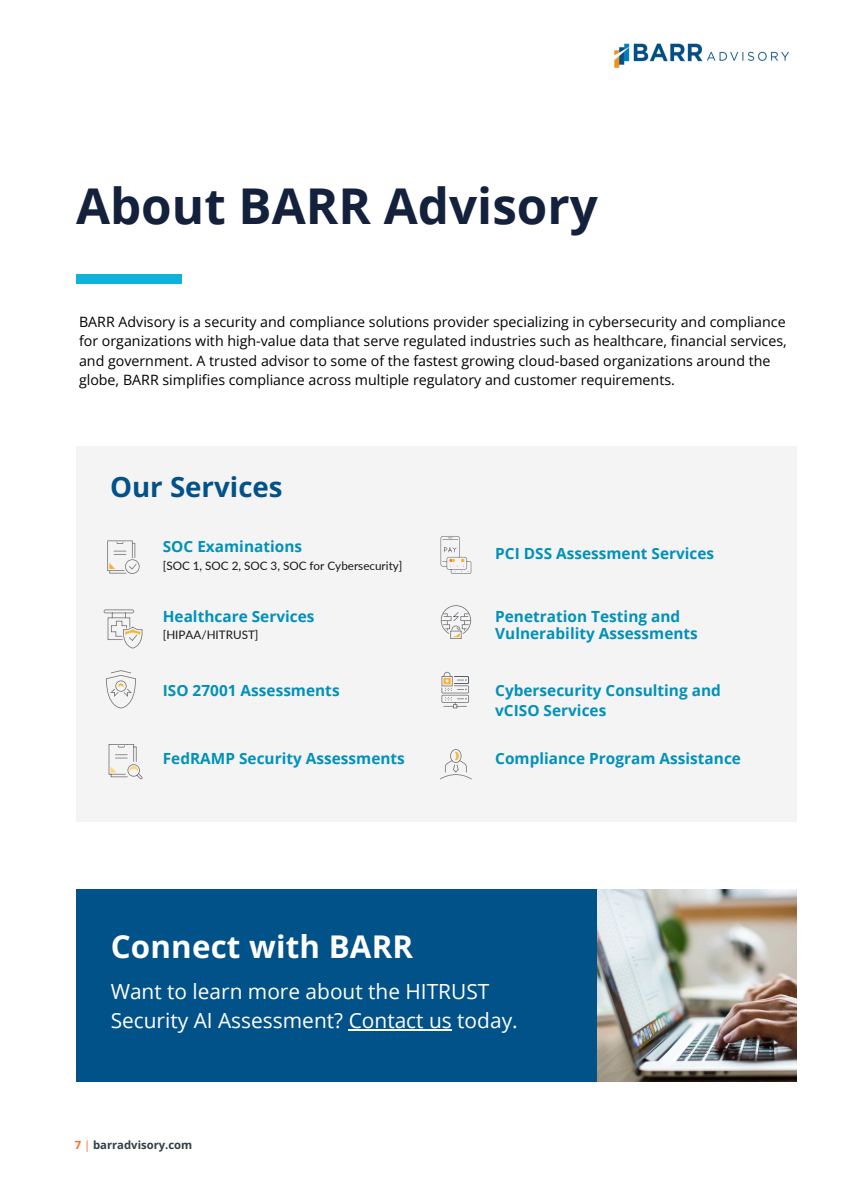
<style>
.page{position:relative;width:864px;height:1188px;background:#fff}
.page>*{position:absolute;margin:0;border:0;box-sizing:border-box;transform-origin:0 0}
.t1{font:700 49.35px "Open Sans";color:#14213d}
.t2{font:700 31.35px "Open Sans";letter-spacing:.005em;color:#fff}
.t3{font:700 27.75px "Open Sans";color:#02528a}
.t4{font:20.85px/28.7px "Open Sans";color:#fff}
.t5{font:700 15.45px/20.7px "Open Sans";color:#0091ba}
.t6{font:14.25px/19.2px "Open Sans";color:#000}
.t7{font:11.7px "Lato";color:#171615}
.t8{font:700 11.25px "Open Sans";color:#2f3f44}
.s1{color:#f26e22}
.s2{font-weight:400;color:#f26e22}
</style>
<div class="page">
<div style="left:76px;top:274px;width:105px;height:10px;background:#0db3d9"></div>
<img style="left:614px;top:43px;width:175px;height:25px">
<div style="left:76px;top:446px;width:720px;height:376px;background:#f5f4f4"></div>
<svg style="left:106px;top:670px;width:30px;height:38px"></svg>
<svg style="left:107px;top:540px;width:33px;height:34px"></svg>
<svg style="left:104px;top:609px;width:39px;height:40px"></svg>
<svg style="left:109px;top:744px;width:34px;height:35px"></svg>
<svg style="left:441px;top:605px;width:30px;height:34px"></svg>
<svg style="left:441px;top:672px;width:28px;height:36px"></svg>
<svg style="left:440px;top:749px;width:32px;height:30px"></svg>
<svg style="left:440px;top:536px;width:31px;height:38px"></svg>
<div style="left:76px;top:889px;width:720px;height:193px;background:#02528a"></div>
<img style="left:597px;top:889px;width:199px;height:193px">
<hr style="left:349px;top:1029px;width:103px;height:1px;background:#fff">
<h5 class="t1" style="left:76px;top:171px;width:523px">About BARR Advisory</h5>
<h2 class="t6" style="left:79px;top:312px;width:709px">BARR Advisory is a security and compliance solutions provider specializing in cybersecurity and compliance for organizations with high-value data that serve regulated industries such as healthcare, financial services, and government. A trusted advisor to some of the fastest growing cloud-based organizations around the globe, BARR simplifies compliance across multiple regulatory and customer requirements.</h2>
<h5 class="t3" style="left:110px;top:467px;width:174px">Our Services</h5>
<h1 class="t5" style="left:163px;top:536px;width:141px">SOC Examinations</h1>
<h5 class="t7" style="left:163px;top:559px;width:241px">[SOC 1, SOC 2, SOC 3, SOC for Cybersecurity]</h5>
<h6 class="t5" style="left:163px;top:605px;width:153px">Healthcare Services</h6>
<p class="t7" style="left:163px;top:628px;width:97px">[HIPAA/HITRUST]</p>
<h5 class="t5" style="left:163px;top:679px;width:178px">ISO 27001 Assessments</h5>
<h3 class="t5" style="left:163px;top:748px;width:244px">FedRAMP Security Assessments</h3>
<h5 class="t5" style="left:495px;top:543px;width:221px">PCI DSS Assessment Services</h5>
<h5 class="t5" style="left:495px;top:608px;width:204px;line-height:17.2px">Penetration Testing and<br>Vulnerability Assessments</h5>
<p class="t5" style="left:495px;top:679px;width:227px">Cybersecurity Consulting and vCISO Services</p>
<h5 class="t5" style="left:495px;top:748px;width:247px">Compliance Program Assistance</h5>
<p class="t2" style="left:111px;top:925px;width:304px">Connect with BARR</p>
<p class="t4" style="left:111px;top:977px;width:409px">Want to learn more about the HITRUST<br>Security AI Assessment? Contact us today.</p>
<h5 class="t8" style="left:75px;top:1137px;width:119px"><span class="s1">7</span> <span class="s2">|</span> barradvisory.com</h5>
</div>
